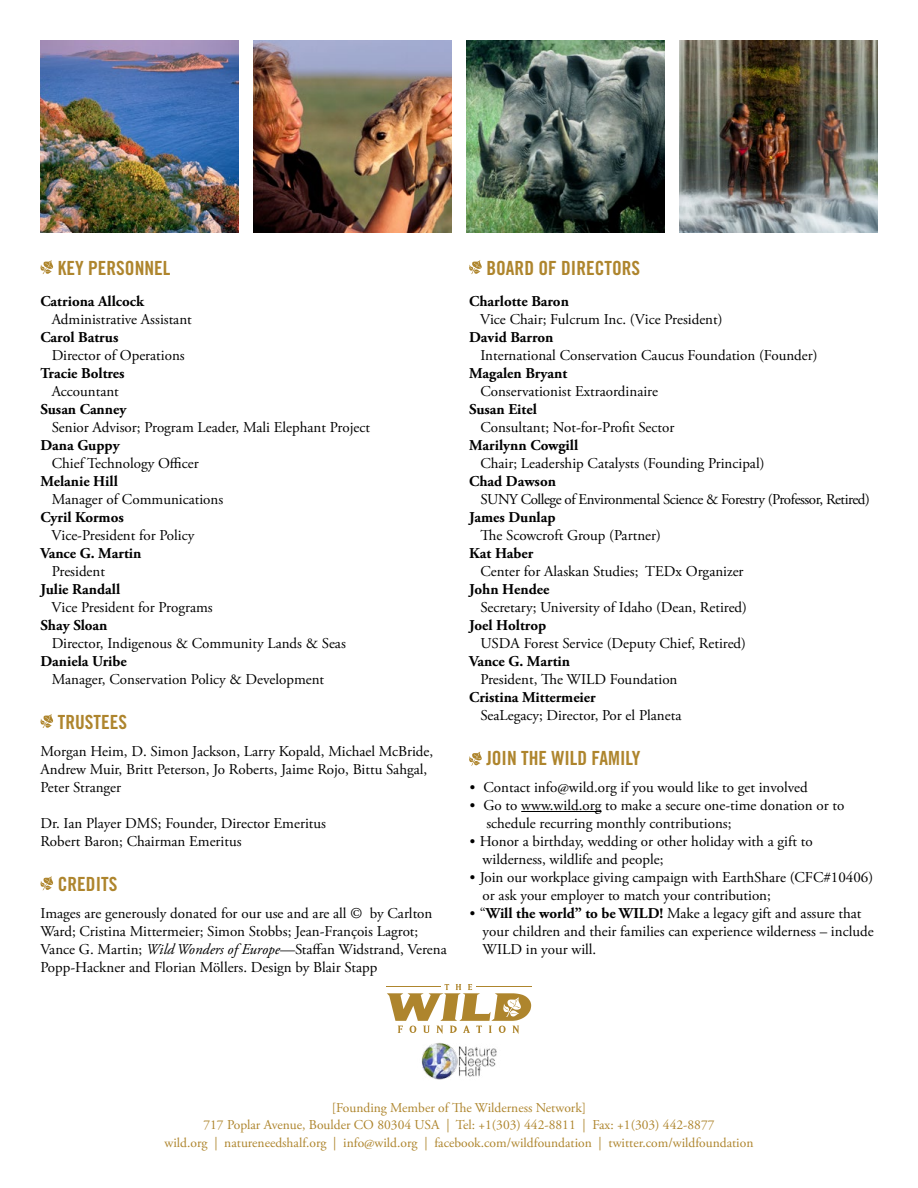
<style>
.page{position:relative;width:918px;height:1188px;background:#fff}
.page>*{position:absolute;margin:0;border:0;box-sizing:border-box;transform-origin:0 0}
.t1{font:19.5px "Trade Gothic LT Std Bd Cn 20";color:#ae852d}
.t2{font:15px/18px "Adobe Garamond Pro";color:#000}
.t3{font:700 15px "Adobe Garamond Pro";color:#000}
.t4{font:15px "Adobe Garamond Pro";letter-spacing:-.03em;color:#000}
.t5{font:13.5px/18px "Adobe Garamond Pro";color:#ae852d;text-align:center}
.s1{font-style:italic}
.s2{font-weight:700}
</style>
<div class="page">
<hr style="left:521px;top:811px;width:80px;height:1px;background:#000">
<svg style="left:387px;top:984px;width:144px;height:50px"></svg>
<img style="left:40px;top:40px;width:199px;height:192px">
<img style="left:253px;top:40px;width:199px;height:192px">
<img style="left:466px;top:40px;width:199px;height:192px">
<img style="left:679px;top:40px;width:199px;height:192px">
<svg style="left:40px;top:260px;width:14px;height:14px"></svg>
<svg style="left:40px;top:714px;width:14px;height:14px"></svg>
<svg style="left:40px;top:876px;width:14px;height:14px"></svg>
<svg style="left:469px;top:260px;width:13px;height:14px"></svg>
<svg style="left:469px;top:751px;width:13px;height:15px"></svg>
<img style="left:421px;top:1043px;width:76px;height:37px">
<h1 class="t1" style="left:58px;top:256px;width:114px">KEY PERSONNEL</h1>
<h1 class="t1" style="left:486px;top:256px;width:155px">BOARD OF DIRECTORS</h1>
<p class="t3" style="left:40px;top:293px;width:105px">Catriona Allcock</p>
<p class="t2" style="left:52px;top:311px;width:142px">Administrative Assistant</p>
<p class="t3" style="left:40px;top:329px;width:79px">Carol Batrus</p>
<p class="t2" style="left:52px;top:347px;width:135px">Director of Operations</p>
<p class="t3" style="left:40px;top:365px;width:86px">Tracie Boltres</p>
<p class="t2" style="left:52px;top:383px;width:69px">Accountant</p>
<p class="t3" style="left:40px;top:401px;width:87px">Susan Canney</p>
<p class="t2" style="left:52px;top:419px;width:320px">Senior Advisor; Program Leader, Mali Elephant Project</p>
<p class="t3" style="left:40px;top:437px;width:81px">Dana Guppy</p>
<p class="t2" style="left:52px;top:455px;width:149px">Chief Technology Officer</p>
<p class="t3" style="left:40px;top:473px;width:79px">Melanie Hill</p>
<p class="t2" style="left:52px;top:491px;width:173px">Manager of Communications</p>
<p class="t3" style="left:40px;top:509px;width:85px">Cyril Kormos</p>
<p class="t2" style="left:52px;top:527px;width:144px">Vice-President for Policy</p>
<p class="t3" style="left:40px;top:545px;width:102px">Vance G. Martin</p>
<p class="t2" style="left:52px;top:563px;width:55px">President</p>
<p class="t3" style="left:40px;top:581px;width:81px">Julie Randall</p>
<p class="t2" style="left:52px;top:599px;width:163px">Vice President for Programs</p>
<p class="t3" style="left:40px;top:617px;width:69px">Shay Sloan</p>
<p class="t2" style="left:52px;top:635px;width:296px">Director, Indigenous &amp; Community Lands &amp; Seas</p>
<p class="t3" style="left:40px;top:653px;width:88px">Daniela Uribe</p>
<p class="t2" style="left:52px;top:671px;width:274px">Manager, Conservation Policy &amp; Development</p>
<h1 class="t1" style="left:58px;top:710px;width:71px">TRUSTEES</h1>
<p class="t2" style="left:40px;top:743px;width:394px">Morgan Heim, D. Simon Jackson, Larry Kopald, Michael McBride,<br>Andrew Muir, Britt Peterson, Jo Roberts, Jaime Rojo, Bittu Sahgal,<br>Peter Stranger</p>
<p class="t2" style="left:40px;top:815px;width:287px">Dr. Ian Player DMS; Founder, Director Emeritus<br>Robert Baron; Chairman Emeritus</p>
<h1 class="t1" style="left:58px;top:872px;width:61px">CREDITS</h1>
<p class="t2" style="left:40px;top:905px;width:408px">Images are generously donated for our use and are all © by Carlton Ward; Cristina Mittermeier; Simon Stobbs; Jean-François Lagrot; Vance G. Martin; <span class="s1">Wild Wonders of Europe</span>—Staffan Widstrand, Verena Popp-Hackner and Florian Möllers. Design by Blair Stapp</p>
<p class="t3" style="left:469px;top:293px;width:101px">Charlotte Baron</p>
<p class="t2" style="left:480px;top:311px;width:244px">Vice Chair; Fulcrum Inc. (Vice President)</p>
<p class="t3" style="left:469px;top:329px;width:86px">David Barron</p>
<p class="t2" style="left:480px;top:347px;width:339px">International Conservation Caucus Foundation (Founder)</p>
<p class="t3" style="left:469px;top:365px;width:100px">Magalen Bryant</p>
<p class="t2" style="left:480px;top:383px;width:179px">Conservationist Extraordinaire</p>
<p class="t3" style="left:469px;top:401px;width:69px">Susan Eitel</p>
<p class="t2" style="left:480px;top:419px;width:196px">Consultant; Not-for-Profit Sector</p>
<p class="t3" style="left:469px;top:437px;width:111px">Marilynn Cowgill</p>
<p class="t2" style="left:480px;top:455px;width:286px">Chair; Leadership Catalysts (Founding Principal)</p>
<p class="t3" style="left:469px;top:473px;width:88px">Chad Dawson</p>
<p class="t4" style="left:480px;top:490px;width:391px">SUNY College of Environmental Science &amp; Forestry (Professor, Retired)</p>
<p class="t3" style="left:469px;top:509px;width:88px">James Dunlap</p>
<p class="t2" style="left:480px;top:527px;width:182px">The Scowcroft Group (Partner)</p>
<p class="t3" style="left:469px;top:545px;width:66px">Kat Haber</p>
<p class="t2" style="left:480px;top:563px;width:265px">Center for Alaskan Studies; TEDx Organizer</p>
<p class="t3" style="left:469px;top:581px;width:82px">John Hendee</p>
<p class="t2" style="left:480px;top:599px;width:268px">Secretary; University of Idaho (Dean, Retired)</p>
<p class="t3" style="left:469px;top:617px;width:79px">Joel Holtrop</p>
<p class="t2" style="left:480px;top:635px;width:267px">USDA Forest Service (Deputy Chief, Retired)</p>
<p class="t3" style="left:469px;top:653px;width:102px">Vance G. Martin</p>
<p class="t2" style="left:480px;top:671px;width:199px">President, The WILD Foundation</p>
<p class="t3" style="left:469px;top:689px;width:128px">Cristina Mittermeier</p>
<p class="t2" style="left:480px;top:707px;width:203px">SeaLegacy; Director, Por el Planeta</p>
<h1 class="t1" style="left:486px;top:746px;width:156px">JOIN THE WILD FAMILY</h1>
<p class="t2" style="left:469px;top:779px;width:340px">• Contact info@wild.org if you would like to get involved</p>
<p class="t2" style="left:486px;top:797px;width:360px;text-indent:-17px">• Go to www.wild.org to make a secure one-time donation or to schedule recurring monthly contributions;</p>
<p class="t2" style="left:483px;top:833px;width:332px;text-indent:-14px">• Honor a birthday, wedding or other holiday with a gift to wilderness, wildlife and people;</p>
<p class="t2" style="left:483px;top:869px;width:392px;text-indent:-14px">• Join our workplace giving campaign with EarthShare (CFC#10406) or ask your employer to match your contribution;</p>
<p class="t2" style="left:483px;top:905px;width:393px;text-indent:-14px">• “<span class="s2">Will the world” to be WILD!</span> Make a legacy gift and assure that your children and their families can experience wilderness – include<br>WILD in your will.</p>
<p class="t5" style="left:165px;top:1099px;width:590px">[Founding Member of The Wilderness Network]<br>717 Poplar Avenue, Boulder CO 80304 USA | Tel: +1(303) 442-8811 | Fax: +1(303) 442-8877<br>wild.org | natureneedshalf.org | info@wild.org | facebook.com/wildfoundation | twitter.com/wildfoundation</p>
</div>
